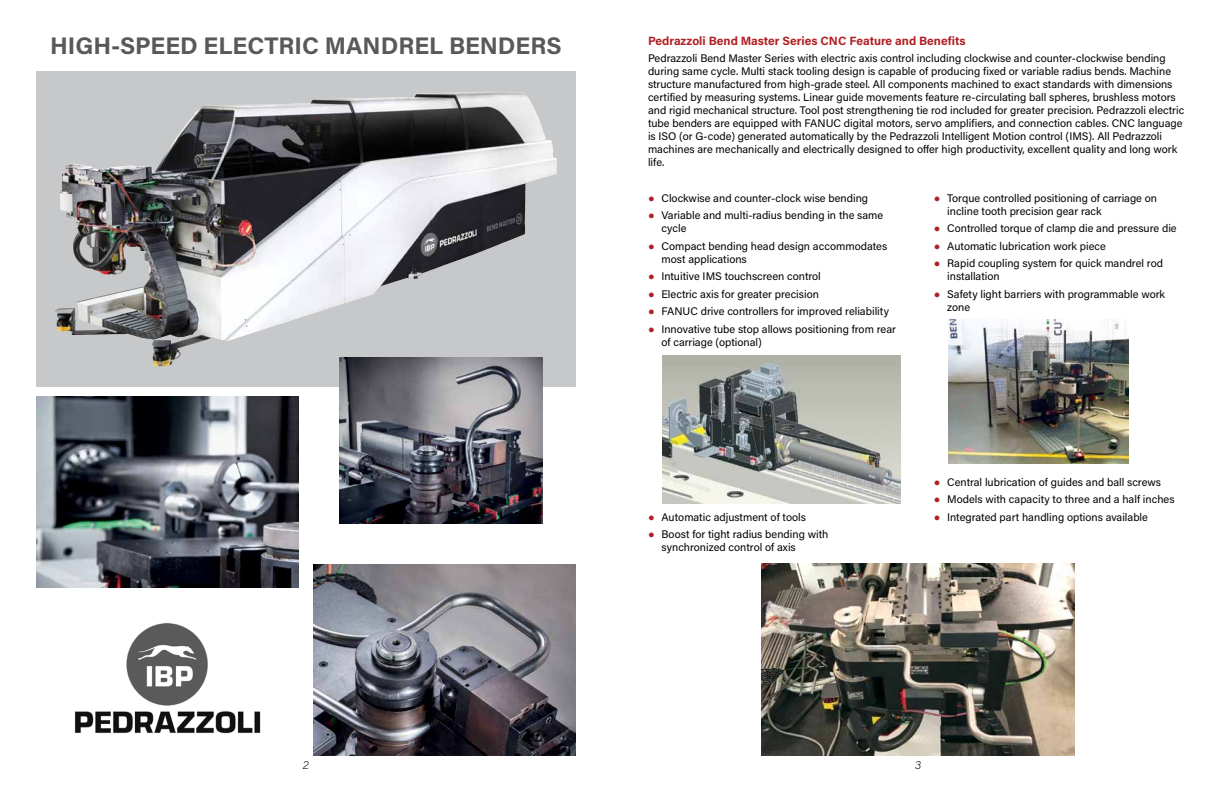
<style>
.page{position:relative;width:1224px;height:792px;background:#fff}
.page>*{position:absolute;margin:0;border:0;box-sizing:border-box;transform-origin:0 0}
.t1{font:700 24px "Acumin Pro";color:#58595b}
.t2{font:700 12px "Acumin Pro";color:#b12024}
.t3{font:italic 200 12px "Acumin Pro";color:#000}
.t4{font:11px/13px "Acumin Pro";color:#000}
.s1{font-family:"Arial";color:#b12024}
</style>
<div class="page">
<img style="left:662px;top:355px;width:239px;height:149px">
<img style="left:948px;top:320px;width:180px;height:144px">
<svg style="left:36px;top:71px;width:540px;height:316px;background:#a4a5a7"></svg>
<img style="left:192px;top:92px;width:299px;height:25px">
<img style="left:36px;top:396px;width:263px;height:192px">
<img style="left:340px;top:357px;width:202px;height:167px">
<img style="left:313px;top:565px;width:263px;height:191px">
<img style="left:126px;top:623px;width:37px;height:66px">
<img style="left:761px;top:563px;width:314px;height:193px">
<h1 class="t1" style="left:50px;top:28px;width:513px">HIGH-SPEED ELECTRIC MANDREL BENDERS</h1>
<p class="t2" style="left:648px;top:32px;width:319px">Pedrazzoli Bend Master Series CNC Feature and Benefits</p>
<p class="t4" style="left:648px;top:52px;width:538px">Pedrazzoli Bend Master Series with electric axis control including clockwise and counter-clockwise bending during same cycle. Multi stack tooling design is capable of producing fixed or variable radius bends. Machine structure manufactured from high-grade steel. All components machined to exact standards with dimensions certified by measuring systems. Linear guide movements feature re-circulating ball spheres, brushless motors and rigid mechanical structure. Tool post strengthening tie rod included for greater precision. Pedrazzoli electric tube benders are equipped with FANUC digital motors, servo amplifiers, and connection cables. CNC language is ISO (or G-code) generated automatically by the Pedrazzoli Intelligent Motion control (IMS). All Pedrazzoli machines are mechanically and electrically designed to offer high productivity, excellent quality and long work life.</p>
<p class="t4" style="left:648px;top:191px;width:222px"><span class="s1">●</span> Clockwise and counter-clock wise bending</p>
<p class="t4" style="left:661px;top:208px;width:223px;text-indent:-13px"><span class="s1">●</span> Variable and multi-radius bending in the same cycle</p>
<p class="t4" style="left:661px;top:239px;width:227px;text-indent:-13px"><span class="s1">●</span> Compact bending head design accommodates most applications</p>
<p class="t4" style="left:648px;top:269px;width:174px"><span class="s1">●</span> Intuitive IMS touchscreen control</p>
<p class="t4" style="left:648px;top:287px;width:172px"><span class="s1">●</span> Electric axis for greater precision</p>
<p class="t4" style="left:648px;top:304px;width:243px"><span class="s1">●</span> FANUC drive controllers for improved reliability</p>
<p class="t4" style="left:661px;top:322px;width:236px;text-indent:-13px"><span class="s1">●</span> Innovative tube stop allows positioning from rear of carriage (optional)</p>
<p class="t4" style="left:947px;top:191px;width:211px;text-indent:-13px"><span class="s1">●</span> Torque controlled positioning of carriage on incline tooth precision gear rack</p>
<p class="t4" style="left:934px;top:221px;width:244px"><span class="s1">●</span> Controlled torque of clamp die and pressure die</p>
<p class="t4" style="left:934px;top:239px;width:174px"><span class="s1">●</span> Automatic lubrication work piece</p>
<p class="t4" style="left:947px;top:256px;width:217px;text-indent:-13px"><span class="s1">●</span> Rapid coupling system for quick mandrel rod installation</p>
<p class="t4" style="left:947px;top:287px;width:219px;text-indent:-13px"><span class="s1">●</span> Safety light barriers with programmable work zone</p>
<p class="t4" style="left:648px;top:510px;width:159px"><span class="s1">●</span> Automatic adjustment of tools</p>
<p class="t4" style="left:661px;top:527px;width:169px;text-indent:-13px"><span class="s1">●</span> Boost for tight radius bending with synchronized control of axis</p>
<p class="t4" style="left:934px;top:475px;width:229px"><span class="s1">●</span> Central lubrication of guides and ball screws</p>
<p class="t4" style="left:934px;top:492px;width:242px"><span class="s1">●</span> Models with capacity to three and a half inches</p>
<p class="t4" style="left:934px;top:510px;width:216px"><span class="s1">●</span> Integrated part handling options available</p>
<p class="t3" style="left:303px;top:757px;width:7px">2</p>
<p class="t3" style="left:915px;top:757px;width:7px">3</p>
</div>
